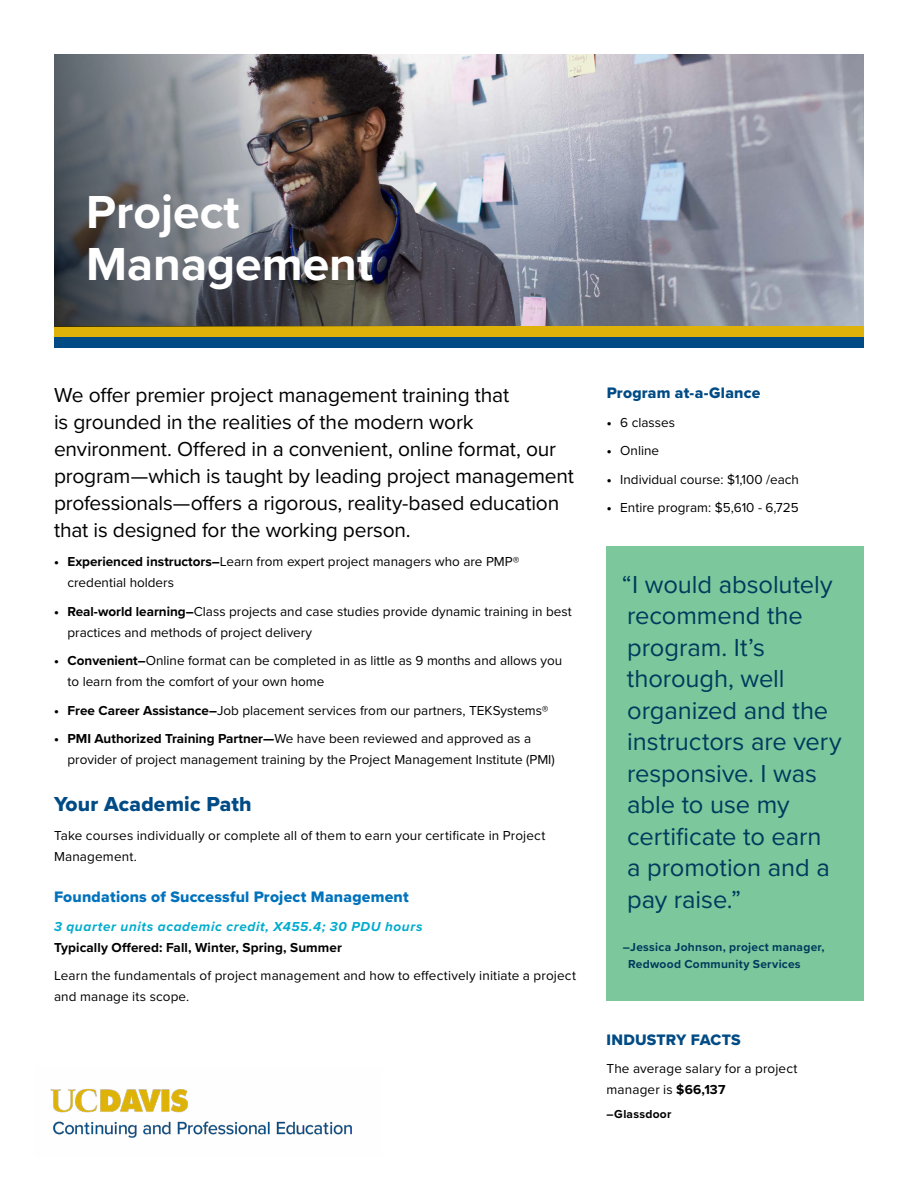
<style>
.page{position:relative;width:918px;height:1188px;background:#fff}
.page>*{position:absolute;margin:0;border:0;box-sizing:border-box;transform-origin:0 0}
.CPE_FS_TITLE{font:700 48px/52.5px "Proxima Nova";color:#fff}
.CPE_FS_Inbox_Quote{font:25.5px/31.5px "Proxima Nova";letter-spacing:-.005em;color:#003a5d}
.CPE_FS_INTRO{font:21px/27px "Proxima Nova";letter-spacing:-.01em;color:#000}
.CPE_FS_H1{font:21px "Proxima Nova Extrabld";letter-spacing:.01em;color:#004b85}
.CPE_FS_SUB_H2{font:15.75px "Proxima Nova Extrabld";letter-spacing:.015em;color:#0072bc}
.CPE_FS_SIDEBAR_SBH1{font:15.75px "Proxima Nova Extrabld";letter-spacing:.01em;color:#004b85}
.CPE_FS_BODY_P1{font:13.5px/21px "Proxima Nova";color:#000}
.CPE_FS_UNITS{font:italic 700 13.5px "Proxima Nova";letter-spacing:.045em;color:#00accd}
.CPE_FS_BODY_P1-2{font:700 13.5px "Proxima Nova";letter-spacing:.01em;color:#000}
.CPE_FS_Inbox_Quote-2{font:700 12px/16.5px "Proxima Nova";letter-spacing:.025em;color:#003a5d}
.CPE_FS_Inbox_Quote-3{font:700 12px "Proxima Nova";letter-spacing:.025em;color:#000}
.s1{font-family:"Proxima Nova Extrabld"}
.s2{font-weight:700}
</style>
<div class="page">
<div style="left:607px;top:547px;width:257px;height:454px;background:#7cc89c"></div>
<img style="left:50px;top:1088px;width:302px;height:50px">
<div style="left:54px;top:337px;width:810px;height:11px;background:#004b85"></div>
<div style="left:54px;top:326px;width:810px;height:11px;background:#deb209"></div>
<img style="left:54px;top:54px;width:810px;height:272px">
<p class="CPE_FS_TITLE" style="left:86px;top:185px;width:289px">Project<br>Management</p>
<p class="CPE_FS_INTRO" style="left:54px;top:381px;width:522px">We offer premier project management training that<br>is grounded in the realities of the modern work environment. Offered in a convenient, online format, our program—which is taught by leading project management professionals—offers a rigorous, reality-based education that is designed for the working person.</p>
<p class="CPE_FS_BODY_P1" style="left:68px;top:550px;width:453px;text-indent:-14px"><span class="s1">•</span> <span class="s2">Experienced instructors–</span>Learn from expert project managers who are PMP® credential holders</p>
<p class="CPE_FS_BODY_P1" style="left:68px;top:600px;width:506px;text-indent:-14px"><span class="s1">•</span> <span class="s2">Real-world learning–</span>Class projects and case studies provide dynamic training in best practices and methods of project delivery</p>
<p class="CPE_FS_BODY_P1" style="left:68px;top:649px;width:496px;text-indent:-14px"><span class="s1">•</span> <span class="s2">Convenient–</span>Online format can be completed in as little as 9 months and allows you to learn from the comfort of your own home</p>
<p class="CPE_FS_BODY_P1" style="left:54px;top:699px;width:496px"><span class="s1">•</span> <span class="s2">Free Career Assistance–</span>Job placement services from our partners, TEKSystems®</p>
<p class="CPE_FS_BODY_P1" style="left:68px;top:728px;width:489px;text-indent:-14px"><span class="s1">•</span> <span class="s2">PMI Authorized Training Partner—</span>We have been reviewed and approved as a provider of project management training by the Project Management Institute (PMI)</p>
<h1 class="CPE_FS_H1" style="left:54px;top:789px;width:199px">Your Academic Path</h1>
<p class="CPE_FS_BODY_P1" style="left:54px;top:824px;width:493px">Take courses individually or complete all of them to earn your certificate in Project<br>Management.</p>
<p class="CPE_FS_SUB_H2" style="left:54px;top:885px;width:356px">Foundations of Successful Project Management</p>
<p class="CPE_FS_UNITS" style="left:54px;top:916px;width:370px">3 quarter units academic credit, X455.4; 30 PDU hours</p>
<p class="CPE_FS_BODY_P1-2" style="left:54px;top:937px;width:289px">Typically Offered: Fall, Winter, Spring, Summer</p>
<p class="CPE_FS_BODY_P1" style="left:54px;top:965px;width:524px">Learn the fundamentals of project management and how to effectively initiate a project and manage its scope.</p>
<p class="CPE_FS_SIDEBAR_SBH1" style="left:607px;top:381px;width:155px">Program at-a-Glance</p>
<p class="CPE_FS_BODY_P1" style="left:607px;top:411px;width:70px"><span class="s1">•</span> 6 classes</p>
<p class="CPE_FS_BODY_P1" style="left:607px;top:440px;width:54px"><span class="s1">•</span> Online</p>
<p class="CPE_FS_BODY_P1" style="left:607px;top:468px;width:194px"><span class="s1">•</span> Individual course: $1,100 /each</p>
<p class="CPE_FS_BODY_P1" style="left:607px;top:497px;width:193px"><span class="s1">•</span> Entire program: $5,610 - 6,725</p>
<p class="CPE_FS_Inbox_Quote" style="left:622px;top:567px;width:221px">“I would absolutely recommend the program. It’s thorough, well organized and the instructors are very responsive. I was able to use my certificate to earn<br>a promotion and a pay raise.”</p>
<p class="CPE_FS_Inbox_Quote-2" style="left:628px;top:939px;width:198px;text-indent:-5px">–Jessica Johnson, project manager,<br>Redwood Community Services</p>
<p class="CPE_FS_SIDEBAR_SBH1" style="left:607px;top:1028px;width:136px">INDUSTRY FACTS</p>
<p class="CPE_FS_BODY_P1" style="left:607px;top:1058px;width:193px">The average salary for a project manager is <span class="s2">$66,137</span></p>
<p class="CPE_FS_Inbox_Quote-3" style="left:607px;top:1105px;width:66px">–Glassdoor</p>
</div>
